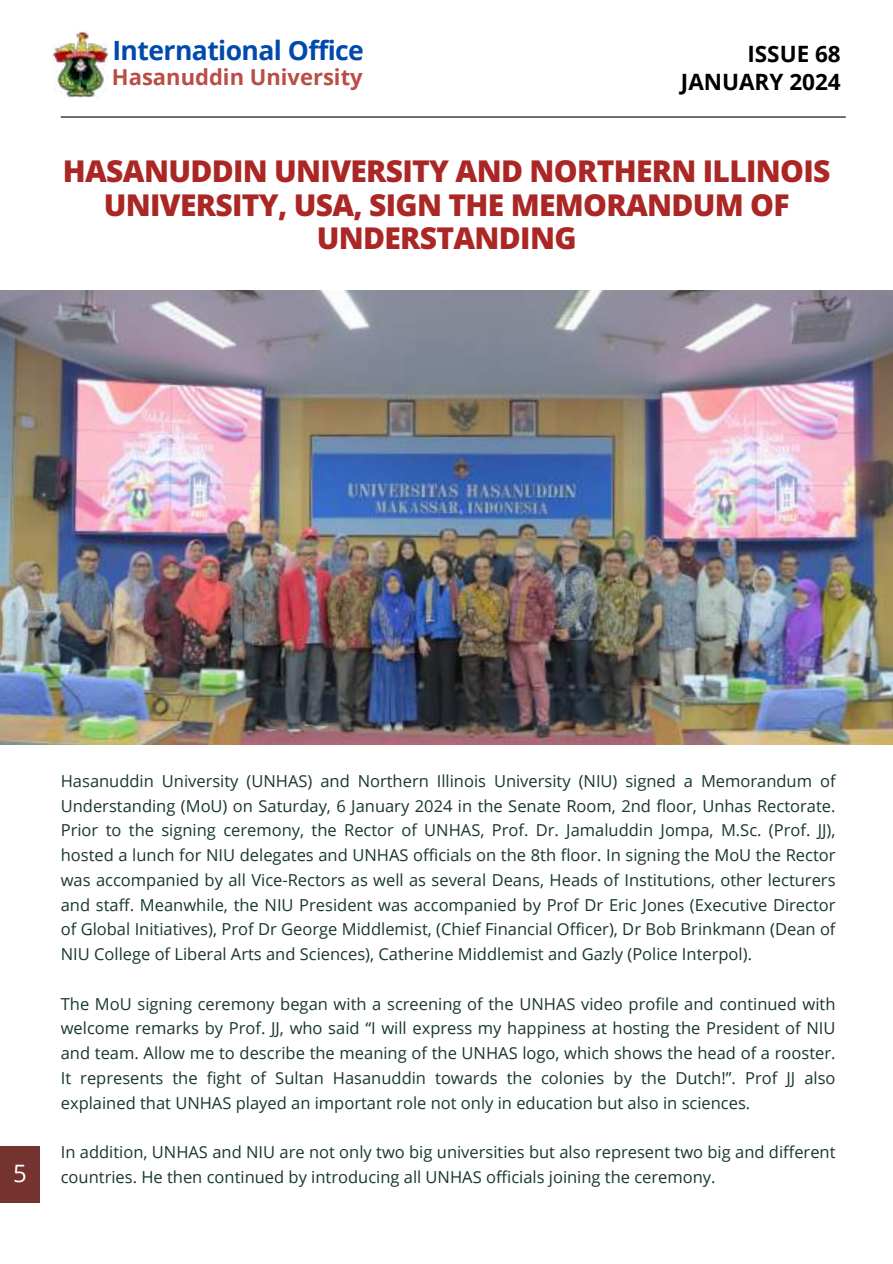
<style>
.page{position:relative;width:893px;height:1264px;background:#fff}
.page>*{position:absolute;margin:0;border:0;box-sizing:border-box;transform-origin:0 0}
.t1{font:800 30px/33.8px "Open Sans";letter-spacing:-.02em;color:#aa2725;text-align:center}
.t2{font:700 26.55px "Open Sans";letter-spacing:-.02em;color:#004aad}
.t3{font:24px "Open Sans";color:#fff}
.t4{font:700 22.5px/28.2px "Open Sans";color:#000;text-align:right}
.t5{font:700 21.9px "Open Sans";color:#ba4d46}
.t6{font:16.5px/24.8px "Open Sans";color:#19372f;text-align:justify}
</style>
<div class="page">
<div style="left:0;top:1145px;width:40px;height:57px;background:#74332f"></div>
<hr style="left:61px;top:116px;width:784px;height:2px;background:#000">
<img style="left:53px;top:32px;width:55px;height:65px">
<img style="left:0;top:291px;width:892px;height:453px">
<h2 class="t2" style="left:112px;top:32px;width:253px">International Office</h2>
<h3 class="t5" style="left:112px;top:61px;width:252px">Hasanuddin University</h3>
<h3 class="t4" style="left:680px;top:39px;width:161px">ISSUE 68<br>JANUARY 2024</h3>
<h1 class="t1" style="left:63px;top:153px;width:769px">HASANUDDIN UNIVERSITY AND NORTHERN ILLINOIS<br>UNIVERSITY, USA, SIGN THE MEMORANDUM OF<br>UNDERSTANDING</h1>
<h3 class="t3" style="left:13px;top:1156px;width:15px">5</h3>
<p class="t6" style="left:61px;top:768px;width:776px">Hasanuddin University (UNHAS) and Northern Illinois University (NIU) signed a Memorandum of Understanding (MoU) on Saturday, 6 January 2024 in the Senate Room, 2nd floor, Unhas Rectorate.<br>Prior to the signing ceremony, the Rector of UNHAS, Prof. Dr. Jamaluddin Jompa, M.Sc. (Prof. JJ), hosted a lunch for NIU delegates and UNHAS officials on the 8th floor. In signing the MoU the Rector was accompanied by all Vice-Rectors as well as several Deans, Heads of Institutions, other lecturers and staff. Meanwhile, the NIU President was accompanied by Prof Dr Eric Jones (Executive Director of Global Initiatives), Prof Dr George Middlemist, (Chief Financial Officer), Dr Bob Brinkmann (Dean of NIU College of Liberal Arts and Sciences), Catherine Middlemist and Gazly (Police Interpol).</p>
<p class="t6" style="left:61px;top:990px;width:776px">The MoU signing ceremony began with a screening of the UNHAS video profile and continued with welcome remarks by Prof. JJ, who said “I will express my happiness at hosting the President of NIU and team. Allow me to describe the meaning of the UNHAS logo, which shows the head of a rooster.<br>It represents the fight of Sultan Hasanuddin towards the colonies by the Dutch!”. Prof JJ also explained that UNHAS played an important role not only in education but also in sciences.</p>
<p class="t6" style="left:61px;top:1139px;width:776px">In addition, UNHAS and NIU are not only two big universities but also represent two big and different countries. He then continued by introducing all UNHAS officials joining the ceremony.</p>
</div>
